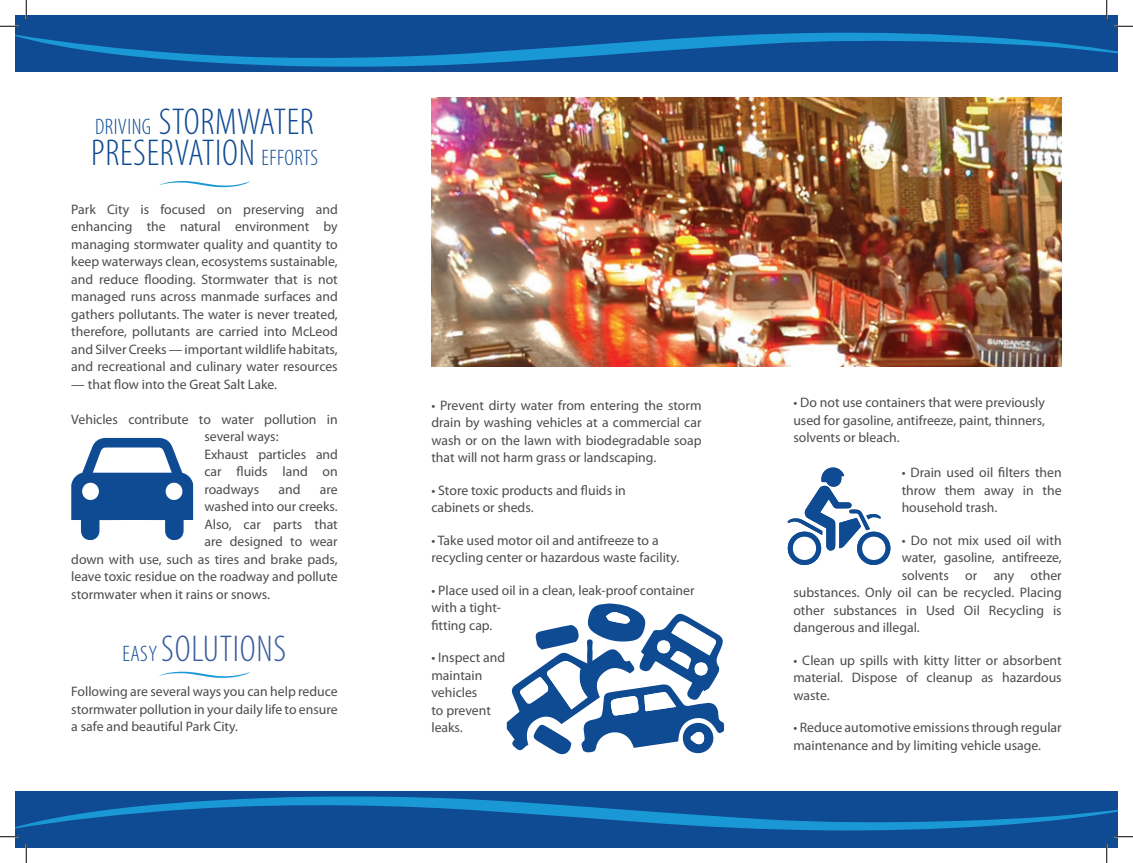
<style>
.page{position:relative;width:1133px;height:863px;background:#fff}
.page>*{position:absolute;margin:0;border:0;box-sizing:border-box;transform-origin:0 0}
.t1{font:300 condensed 37.5px/31.2px "Myriad Pro";letter-spacing:.02em;color:#0f4b92}
.t2{font:300 condensed 37.5px "Myriad Pro";letter-spacing:.02em;color:#3a5d9d}
.t3{font:13.75px/17.5px "Myriad Pro";color:#4b4c4d;text-align:justify}
.s1{font-size:22.5px}
.s2{font-size:22.5px;color:#0f4b92}
</style>
<div class="page">
<img style="left:431px;top:97px;width:630px;height:269px">
<svg style="left:71px;top:438px;width:122px;height:102px"></svg>
<svg style="left:787px;top:467px;width:103px;height:98px"></svg>
<div style="left:792px;top:536px;width:24px;height:24px;background:#fff;border-radius:50%"></div>
<div style="left:862px;top:536px;width:23px;height:24px;background:#fff;border-radius:50%"></div>
<svg style="left:159px;top:181px;width:91px;height:6px"></svg>
<svg style="left:159px;top:671px;width:91px;height:7px"></svg>
<div style="left:15px;top:791px;width:1103px;height:57px;background:#0f4b92"></div>
<div style="left:15px;top:15px;width:1103px;height:56px;background:#0f4b92"></div>
<svg style="left:507px;top:603px;width:217px;height:152px"></svg>
<svg style="left:0;top:25px;width:1132px;height:42px"></svg>
<svg style="left:0;top:796px;width:1132px;height:41px"></svg>
<svg style="left:25px;top:0;width:2px;height:19px"></svg>
<svg style="left:25px;top:844px;width:2px;height:18px"></svg>
<svg style="left:1105px;top:0;width:2px;height:19px"></svg>
<svg style="left:1105px;top:844px;width:2px;height:18px"></svg>
<h1 class="t1" style="left:91px;top:105px;width:228px"><span class="s1">DRIVING</span> STORMWATER<br>PRESERVATION <span class="s1">EFFORTS</span></h1>
<p class="t3" style="left:71px;top:200px;width:268px">Park City is focused on preserving and enhancing the natural environment by managing stormwater quality and quantity to keep waterways clean, ecosystems sustainable, and reduce flooding. Stormwater that is not managed runs across manmade surfaces and gathers pollutants. The water is never treated, therefore, pollutants are carried into McLeod and Silver Creeks — important wildlife habitats, and recreational and culinary water resources</p>
<p class="t3" style="left:71px;top:375px;width:207px">— that flow into the Great Salt Lake.</p>
<p class="t3" style="left:204px;top:410px;width:135px;text-align:left;text-indent:-133px">Vehicles contribute to water pollution in several ways:<br>Exhaust particles and car fluids land on roadways</p>
<p class="t3" style="left:278px;top:480px;width:24px">and</p>
<p class="t3" style="left:320px;top:480px;width:19px">are</p>
<p class="t3" style="left:204px;top:497px;width:135px">washed into our creeks.</p>
<p class="t3" style="left:204px;top:515px;width:135px">Also, car parts that</p>
<p class="t3" style="left:204px;top:532px;width:135px">are designed to wear</p>
<p class="t3" style="left:71px;top:550px;width:268px">down with use, such as tires and brake pads,</p>
<p class="t3" style="left:71px;top:567px;width:268px">leave toxic residue on the roadway and pollute</p>
<p class="t3" style="left:71px;top:585px;width:200px">stormwater when it rains or snows.</p>
<h1 class="t2" style="left:122px;top:626px;width:165px"><span class="s2">EASY</span> SOLUTIONS</h1>
<p class="t3" style="left:71px;top:682px;width:268px">Following are several ways you can help reduce stormwater pollution in your daily life to ensure a safe and beautiful Park City.</p>
<p class="t3" style="left:431px;top:396px;width:272px">• Prevent dirty water from entering the storm drain by washing vehicles at a commercial car wash or on the lawn with biodegradable soap that will not harm grass or landscaping.</p>
<p class="t3" style="left:431px;top:481px;width:196px">• Store toxic products and fluids in cabinets or sheds.</p>
<p class="t3" style="left:431px;top:531px;width:249px">• Take used motor oil and antifreeze to a recycling center or hazardous waste facility.</p>
<p class="t3" style="left:431px;top:581px;width:265px;text-align:left">• Place used oil in a clean, leak-proof container with a tight-<br>fitting cap.</p>
<p class="t3" style="left:431px;top:648px;width:75px;text-align:left">• Inspect and maintain vehicles<br>to prevent leaks.</p>
<p class="t3" style="left:793px;top:393px;width:253px">• Do not use containers that were previously used for gasoline, antifreeze, paint, thinners, solvents or bleach.</p>
<p class="t3" style="left:901px;top:463px;width:161px">• Drain used oil filters then throw them away in the household trash.</p>
<p class="t3" style="left:901px;top:531px;width:161px">• Do not mix used oil with</p>
<p class="t3" style="left:901px;top:548px;width:161px">water, gasoline, antifreeze,</p>
<p class="t3" style="left:901px;top:566px;width:161px">solvents or any other</p>
<p class="t3" style="left:793px;top:583px;width:270px">substances. Only oil can be recycled. Placing</p>
<p class="t3" style="left:793px;top:601px;width:270px">other substances in Used Oil Recycling is</p>
<p class="t3" style="left:793px;top:618px;width:128px">dangerous and illegal.</p>
<p class="t3" style="left:793px;top:651px;width:270px">• Clean up spills with kitty litter or absorbent material. Dispose of cleanup as hazardous waste.</p>
<p class="t3" style="left:793px;top:718px;width:270px">• Reduce automotive emissions through regular maintenance and by limiting vehicle usage.</p>
</div>
